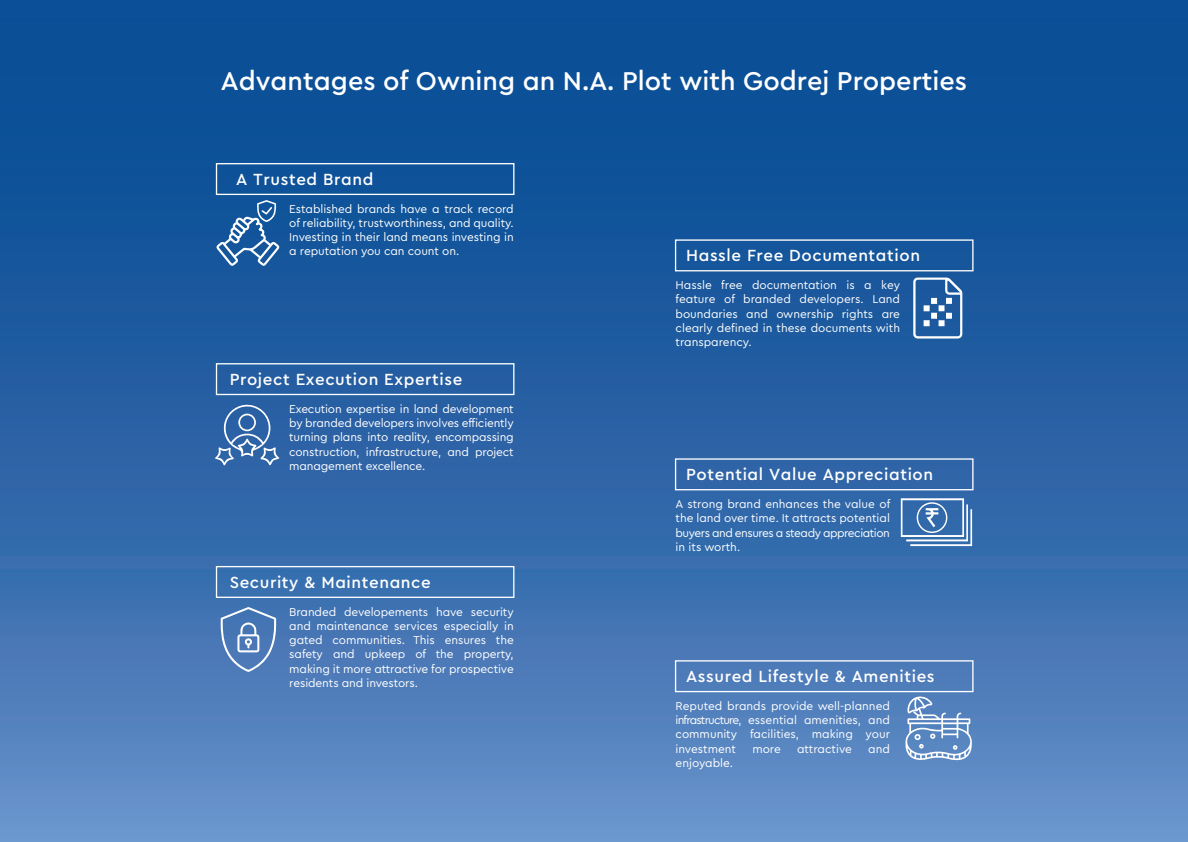
<style>
.page{position:relative;width:1188px;height:842px;background:#fff}
.page>*{position:absolute;margin:0;border:0;box-sizing:border-box;transform-origin:0 0}
.t1{font:500 27px "Cera Godrej Interio";color:#fff}
.t2{font:500 16.9px "Cera Godrej Interio";letter-spacing:.035em;color:#fff}
.t3{font:11.9px/14.3px "Cera Godrej Interio";letter-spacing:-.005em;color:#fff;text-align:justify}
</style>
<div class="page">
<div style="left:0;top:0;width:1188px;height:842px;background:linear-gradient(to bottom,#00438e,#5f8ac4)"></div>
<svg style="left:215px;top:403px;width:64px;height:63px;background:#4d7bb3"></svg>
<svg style="left:216px;top:200px;width:64px;height:66px;background:#3f75ad"></svg>
<svg style="left:221px;top:607px;width:55px;height:65px;background:#668dc1"></svg>
<svg style="left:905px;top:696px;width:67px;height:64px;background:#7ea1ce"></svg>
<div style="left:216px;top:163px;width:298px;height:32px;border:1px solid #fff"></div>
<div style="left:216px;top:363px;width:298px;height:32px;border:1px solid #fff"></div>
<div style="left:216px;top:566px;width:298px;height:32px;border:1px solid #fff"></div>
<div style="left:675px;top:239px;width:299px;height:32px;border:1px solid #fff"></div>
<div style="left:675px;top:458px;width:299px;height:32px;border:1px solid #fff"></div>
<div style="left:675px;top:660px;width:299px;height:32px;border:1px solid #fff"></div>
<svg style="left:913px;top:278px;width:49px;height:60px"></svg>
<svg style="left:901px;top:498px;width:71px;height:48px"></svg>
<h1 class="t1" style="left:221px;top:63px;width:748px">Advantages of Owning an N.A. Plot with Godrej Properties</h1>
<h2 class="t2" style="left:236px;top:168px;width:139px">A Trusted Brand</h2>
<p class="t3" style="left:289px;top:201px;width:226px">Established brands have a track record of reliability, trustworthiness, and quality.<br>Investing in their land means investing in a reputation you can count on.</p>
<h2 class="t2" style="left:230px;top:368px;width:234px">Project Execution Expertise</h2>
<p class="t3" style="left:289px;top:401px;width:226px">Execution expertise in land development by branded developers involves efficiently turning plans into reality, encompassing construction, infrastructure, and project management excellence.</p>
<h2 class="t2" style="left:230px;top:571px;width:203px">Security &amp; Maintenance</h2>
<p class="t3" style="left:289px;top:604px;width:226px">Branded developements have security and maintenance services especially in gated communities. This ensures the safety and upkeep of the property, making it more attractive for prospective residents and investors.</p>
<h2 class="t2" style="left:686px;top:245px;width:235px">Hassle Free Documentation</h2>
<p class="t3" style="left:676px;top:277px;width:226px">Hassle free documentation is a key feature of branded developers. Land boundaries and ownership rights are clearly defined in these documents with transparency.</p>
<h2 class="t2" style="left:686px;top:463px;width:249px">Potential Value Appreciation</h2>
<p class="t3" style="left:676px;top:496px;width:216px">A strong brand enhances the value of the land over time. It attracts potential buyers and ensures a steady appreciation in its worth.</p>
<h2 class="t2" style="left:686px;top:665px;width:250px">Assured Lifestyle &amp; Amenities</h2>
<p class="t3" style="left:676px;top:698px;width:216px">Reputed brands provide well-planned infrastructure, essential amenities, and community facilities, making your investment</p>
<p class="t3" style="left:752px;top:741px;width:30px">more</p>
<p class="t3" style="left:797px;top:741px;width:56px">attractive</p>
<p class="t3" style="left:868px;top:741px;width:23px">and</p>
<p class="t3" style="left:676px;top:755px;width:59px">enjoyable.</p>
</div>
